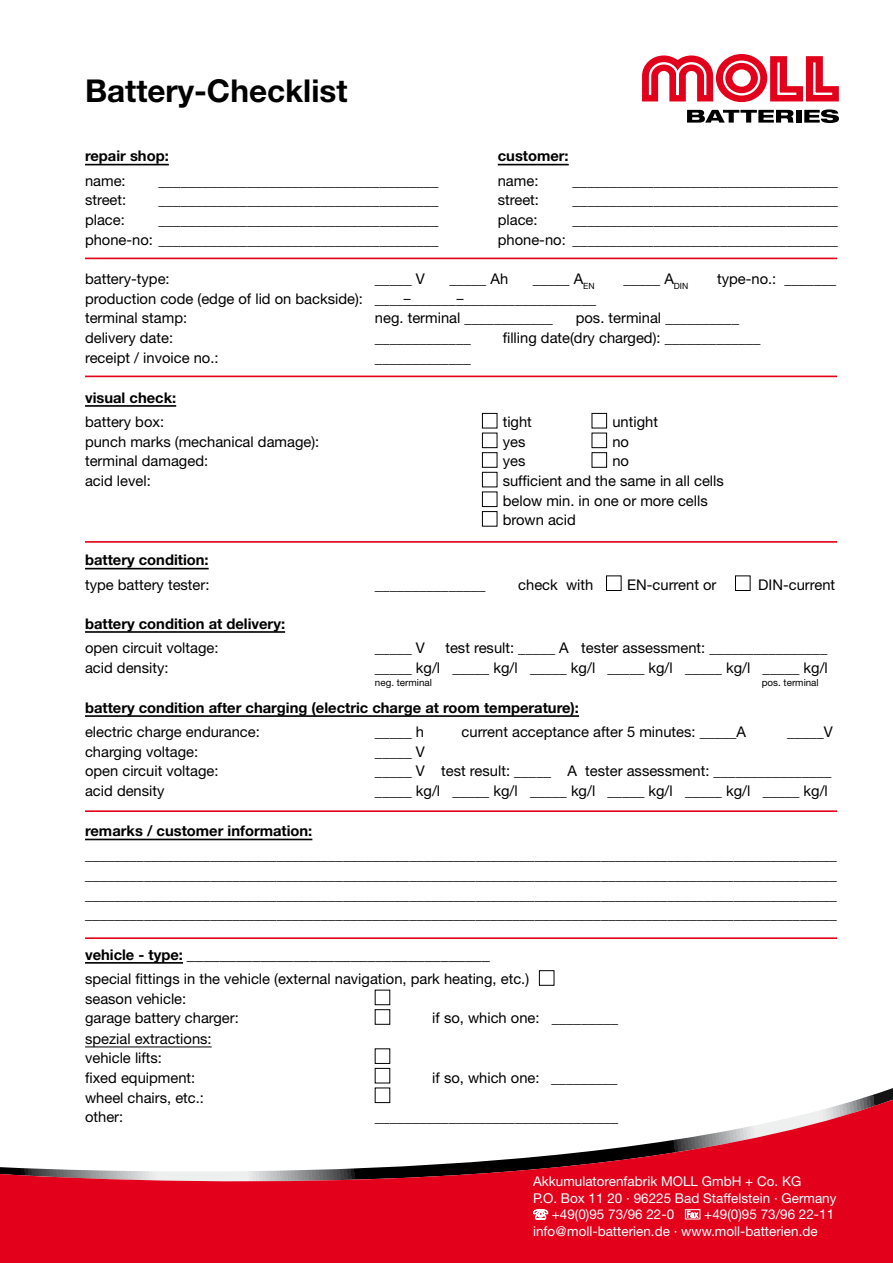
<style>
.page{position:relative;width:893px;height:1263px;background:#fff}
.page>*{position:absolute;margin:0;border:0;box-sizing:border-box;transform-origin:0 0}
.t1{font:700 31.5px "Helvetica Neue";color:#000}
.t2{font:condensed 16.35px "Helvetica Neue";color:#000}
.t3{font:14.7px/19.6px "Helvetica Neue";color:#000}
.t4{font:700 14.7px "Helvetica Neue";color:#000}
.t5{font:13.5px/16.5px "Helvetica Neue";color:#fff}
.t6{font:9.9px "Helvetica Neue";color:#000}
.s1{font-weight:700;font-stretch:normal;font-size:14.7px}
</style>
<div class="page">
<svg style="left:0;top:1094px;width:893px;height:169px;fill:#e2001a"></svg>
<svg style="left:533px;top:1209px;width:15px;height:10px"></svg>
<svg style="left:687px;top:1211px;width:11px;height:6px"></svg>
<div style="left:685px;top:1209px;width:15px;height:10px;border:1px solid #fff"></div>
<svg style="left:642px;top:54px;width:197px;height:48px"></svg>
<svg style="left:687px;top:110px;width:107px;height:13px"></svg>
<div style="left:796px;top:110px;width:5px;height:13px;background:#000"></div>
<svg style="left:804px;top:109px;width:35px;height:14px"></svg>
<hr style="left:85px;top:164px;width:84px;height:1px;background:#000">
<hr style="left:498px;top:164px;width:71px;height:1px;background:#000">
<hr style="left:85px;top:405px;width:91px;height:2px;background:#000">
<hr style="left:85px;top:568px;width:124px;height:1px;background:#000">
<hr style="left:85px;top:631px;width:200px;height:2px;background:#000">
<hr style="left:85px;top:715px;width:494px;height:2px;background:#000">
<hr style="left:85px;top:839px;width:227px;height:1px;background:#000">
<hr style="left:85px;top:962px;width:98px;height:2px;background:#000">
<hr style="left:85px;top:1046px;width:127px;height:1px;background:#000">
<hr style="left:85px;top:258px;width:752px;height:1px;background:#e2001a">
<hr style="left:85px;top:376px;width:752px;height:1px;background:#e2001a">
<hr style="left:85px;top:541px;width:752px;height:2px;background:#e2001a">
<hr style="left:85px;top:810px;width:752px;height:2px;background:#e2001a">
<hr style="left:85px;top:937px;width:752px;height:2px;background:#e2001a">
<div style="left:482px;top:413px;width:15px;height:15px;border:1px solid #000"></div>
<div style="left:482px;top:433px;width:15px;height:15px;border:1px solid #000"></div>
<div style="left:482px;top:452px;width:15px;height:16px;border:1px solid #000"></div>
<div style="left:482px;top:472px;width:15px;height:15px;border:1px solid #000"></div>
<div style="left:482px;top:491px;width:15px;height:16px;border:1px solid #000"></div>
<div style="left:482px;top:511px;width:15px;height:16px;border:1px solid #000"></div>
<div style="left:592px;top:413px;width:15px;height:15px;border:1px solid #000"></div>
<div style="left:592px;top:433px;width:15px;height:15px;border:1px solid #000"></div>
<div style="left:592px;top:452px;width:15px;height:16px;border:1px solid #000"></div>
<div style="left:606px;top:575px;width:16px;height:16px;border:1px solid #000"></div>
<div style="left:735px;top:575px;width:15px;height:16px;border:1px solid #000"></div>
<div style="left:539px;top:970px;width:15px;height:16px;border:1px solid #000"></div>
<div style="left:375px;top:1009px;width:15px;height:16px;border:1px solid #000"></div>
<div style="left:375px;top:1048px;width:15px;height:16px;border:1px solid #000"></div>
<div style="left:375px;top:1068px;width:15px;height:15px;border:1px solid #000"></div>
<div style="left:375px;top:1087px;width:15px;height:16px;border:1px solid #000"></div>
<h1 class="t1" style="left:85px;top:71px;width:264px">Battery-Checklist</h1>
<p class="t4" style="left:85px;top:147px;width:85px">repair shop:</p>
<p class="t4" style="left:498px;top:147px;width:72px">customer:</p>
<p class="t3" style="left:85px;top:170px;width:42px">name:</p>
<p class="t3" style="left:159px;top:170px;width:282px">______________________________________</p>
<p class="t3" style="left:498px;top:170px;width:42px">name:</p>
<p class="t3" style="left:573px;top:170px;width:267px">____________________________________</p>
<p class="t3" style="left:85px;top:190px;width:43px">street:</p>
<p class="t3" style="left:159px;top:190px;width:282px">______________________________________</p>
<p class="t3" style="left:498px;top:190px;width:43px">street:</p>
<p class="t3" style="left:573px;top:190px;width:267px">____________________________________</p>
<p class="t3" style="left:85px;top:210px;width:41px">place:</p>
<p class="t3" style="left:159px;top:210px;width:282px">______________________________________</p>
<p class="t3" style="left:498px;top:210px;width:41px">place:</p>
<p class="t3" style="left:573px;top:210px;width:267px">____________________________________</p>
<p class="t3" style="left:85px;top:229px;width:355px">phone-no: ______________________________________</p>
<p class="t3" style="left:498px;top:229px;width:342px">phone-no: ____________________________________</p>
<p class="t3" style="left:85px;top:269px;width:86px">battery-type:</p>
<p class="t3" style="left:375px;top:269px;width:51px">_____ V</p>
<p class="t3" style="left:449px;top:269px;width:60px">_____ Ah</p>
<p class="t3" style="left:533px;top:269px;width:63px">_____ A<sub>EN</sub></p>
<p class="t3" style="left:623px;top:269px;width:66px">_____ A<sub>DIN</sub></p>
<p class="t3" style="left:717px;top:269px;width:121px">type-no.: _______</p>
<p class="t3" style="left:85px;top:288px;width:512px">production code (edge of lid on backside): ______________________________ terminal stamp:</p>
<p class="t3" style="left:375px;top:308px;width:179px">neg. terminal ____________</p>
<p class="t3" style="left:576px;top:308px;width:165px">pos. terminal __________</p>
<p class="t3" style="left:85px;top:328px;width:90px">delivery date:</p>
<p class="t3" style="left:375px;top:328px;width:97px">_____________</p>
<p class="t3" style="left:503px;top:328px;width:259px">filling date(dry charged): _____________</p>
<p class="t3" style="left:85px;top:347px;width:135px">receipt / invoice no.:</p>
<p class="t3" style="left:375px;top:347px;width:97px">_____________</p>
<p class="t4" style="left:85px;top:388px;width:93px">visual check:</p>
<p class="t3" style="left:85px;top:412px;width:81px">battery box:</p>
<p class="t3" style="left:503px;top:412px;width:31px">tight</p>
<p class="t3" style="left:612px;top:412px;width:47px">untight</p>
<p class="t3" style="left:85px;top:431px;width:236px">punch marks (mechanical damage):</p>
<p class="t3" style="left:503px;top:431px;width:24px">yes</p>
<p class="t3" style="left:612px;top:431px;width:18px">no</p>
<p class="t3" style="left:85px;top:451px;width:125px">terminal damaged:</p>
<p class="t3" style="left:503px;top:451px;width:24px">yes</p>
<p class="t3" style="left:612px;top:451px;width:18px">no</p>
<p class="t3" style="left:85px;top:471px;width:67px">acid level:</p>
<p class="t3" style="left:503px;top:471px;width:223px">sufficient and the same in all cells below min. in one or more cells brown acid</p>
<p class="t4" style="left:85px;top:551px;width:125px">battery condition:</p>
<p class="t3" style="left:85px;top:574px;width:126px">type battery tester:</p>
<p class="t3" style="left:375px;top:574px;width:112px">_______________</p>
<p class="t3" style="left:518px;top:574px;width:77px">check with</p>
<p class="t3" style="left:627px;top:574px;width:91px">EN-current or</p>
<p class="t3" style="left:758px;top:574px;width:78px">DIN-current</p>
<p class="t4" style="left:85px;top:614px;width:202px">battery condition at delivery:</p>
<p class="t3" style="left:85px;top:638px;width:135px">open circuit voltage:</p>
<p class="t3" style="left:375px;top:638px;width:51px">_____ V</p>
<p class="t3" style="left:445px;top:638px;width:383px">test result: _____ A tester assessment: ________________</p>
<p class="t3" style="left:85px;top:657px;width:85px">acid density:</p>
<p class="t3" style="left:375px;top:657px;width:454px">_____ kg/l _____ kg/l _____ kg/l _____ kg/l _____ kg/l _____ kg/l</p>
<p class="t6" style="left:375px;top:676px;width:58px">neg. terminal</p>
<p class="t6" style="left:762px;top:676px;width:58px">pos. terminal</p>
<p class="t4" style="left:85px;top:698px;width:495px">battery condition after charging (electric charge at room temperature):</p>
<p class="t3" style="left:85px;top:722px;width:176px">electric charge endurance:</p>
<p class="t3" style="left:375px;top:722px;width:51px">_____ h</p>
<p class="t3" style="left:462px;top:722px;width:286px">current acceptance after 5 minutes: _____A</p>
<p class="t3" style="left:787px;top:722px;width:47px">_____V</p>
<p class="t3" style="left:85px;top:741px;width:115px">charging voltage:</p>
<p class="t3" style="left:375px;top:741px;width:51px">_____ V</p>
<p class="t3" style="left:85px;top:761px;width:135px">open circuit voltage:</p>
<p class="t3" style="left:375px;top:761px;width:458px">_____ V test result: _____ A tester assessment: ________________</p>
<p class="t3" style="left:85px;top:781px;width:81px">acid density</p>
<p class="t3" style="left:375px;top:781px;width:454px">_____ kg/l _____ kg/l _____ kg/l _____ kg/l _____ kg/l _____ kg/l</p>
<p class="t4" style="left:85px;top:822px;width:229px">remarks / customer information:</p>
<p class="t3" style="left:85px;top:845px;width:753px;text-align:justify">______________________________________________________________________________________________________ ______________________________________________________________________________________________________ ______________________________________________________________________________________________________ ______________________________________________________________________________________________________</p>
<p class="t2" style="left:85px;top:944px;width:406px"><span class="s1">vehicle - type:</span> _____________________________________</p>
<p class="t3" style="left:85px;top:968px;width:446px">special fittings in the vehicle (external navigation, park heating, etc.) season vehicle:<br>garage battery charger:</p>
<p class="t3" style="left:432px;top:1008px;width:187px">if so, which one: _________</p>
<p class="t3" style="left:85px;top:1028px;width:128px">spezial extractions: vehicle lifts:<br>fixed equipment:</p>
<p class="t3" style="left:85px;top:1087px;width:121px">wheel chairs, etc.: other:</p>
<p class="t3" style="left:432px;top:1068px;width:187px">if so, which one: _________</p>
<p class="t3" style="left:375px;top:1107px;width:245px">_________________________________</p>
<p class="t5" style="left:533px;top:1173px;width:270px">Akkumulatorenfabrik MOLL GmbH + Co. KG</p>
<p class="t5" style="left:533px;top:1189px;width:305px">P.O. Box 11 20 · 96225 Bad Staffelstein · Germany</p>
<p class="t5" style="left:552px;top:1206px;width:124px">+49(0)95 73/96 22-0</p>
<p class="t5" style="left:533px;top:1206px;width:303px;text-indent:171px">+49(0)95 73/96 22-11 info@moll-batterien.de · www.moll-batterien.de</p>
</div>
